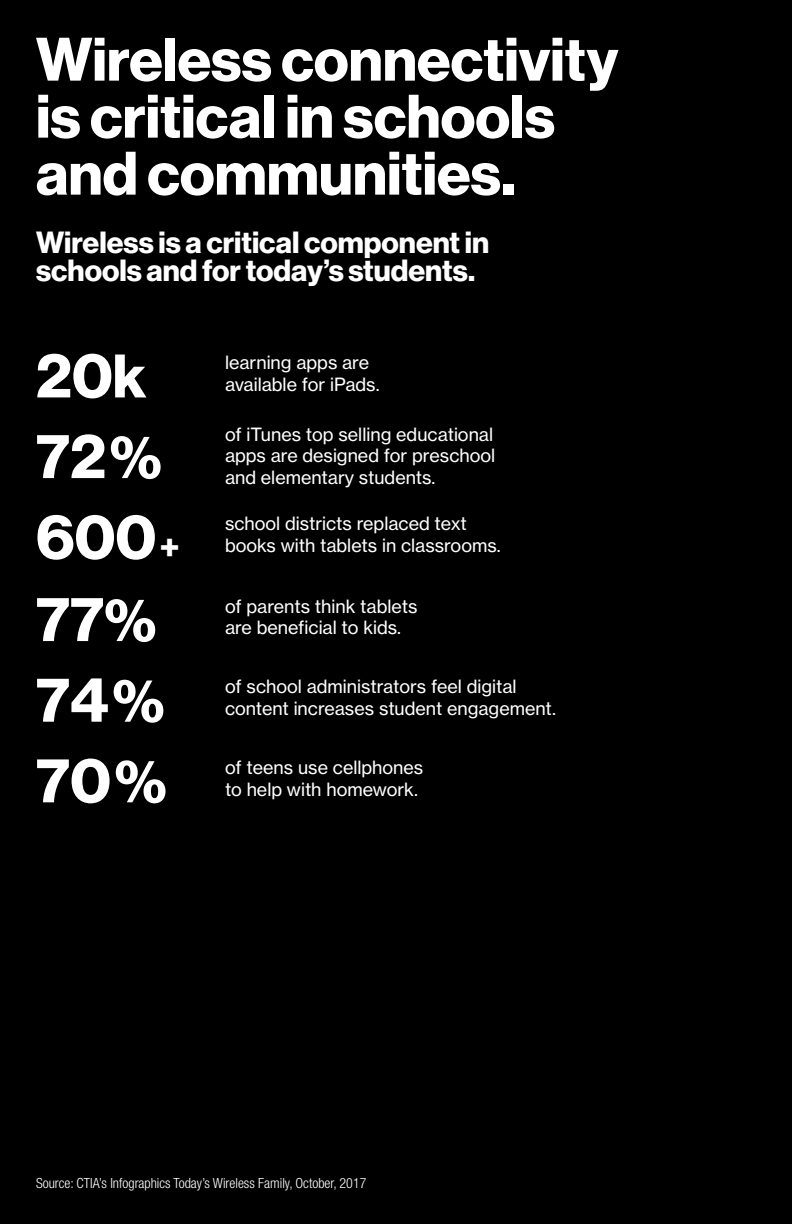
<style>
.page{position:relative;width:792px;height:1224px;background:#000}
.page>*{position:absolute;margin:0;border:0;box-sizing:border-box;transform-origin:0 0}
.t1{font:700 60px/81px "Verizon NHGDS";color:#fff}
.t2{font:700 30px/28.4px "Verizon NHGDS";color:#fff}
.t3{font:18px/21.6px "Verizon NHGTX";color:#fff}
.t4{font:300 condensed 14px "Helvetica Neue LT Std";color:#fff}
.s1{font-size:35px}
</style>
<div class="page">
<h1 class="t1" style="left:36px;top:30px;width:584px;line-height:57px">Wireless connectivity is critical in schools and communities.</h1>
<h2 class="t2" style="left:36px;top:228px;width:455px">Wireless is a critical component in schools and for today’s students.</h2>
<h1 class="t1" style="left:36px;top:335px;width:145px">20k<br>72%<br>600<span class="s1">+<br></span>77%<br>74%<br>70%</h1>
<p class="t3" style="left:225px;top:351px;width:156px">learning apps are available for iPads.</p>
<p class="t3" style="left:225px;top:423px;width:272px;text-align:justify">of iTunes top selling educational apps are designed for preschool and elementary students.</p>
<p class="t3" style="left:225px;top:513px;width:277px">school districts replaced text books with tablets in classrooms.</p>
<p class="t3" style="left:225px;top:595px;width:194px">of parents think tablets are beneficial to kids.</p>
<p class="t3" style="left:225px;top:676px;width:332px">of school administrators feel digital content increases student engagement.</p>
<p class="t3" style="left:225px;top:756px;width:200px">of teens use cellphones to help with homework.</p>
<p class="t4" style="left:36px;top:1175px;width:332px">Source: CTIA’s Infographics Today’s Wireless Family, October, 2017</p>
</div>
